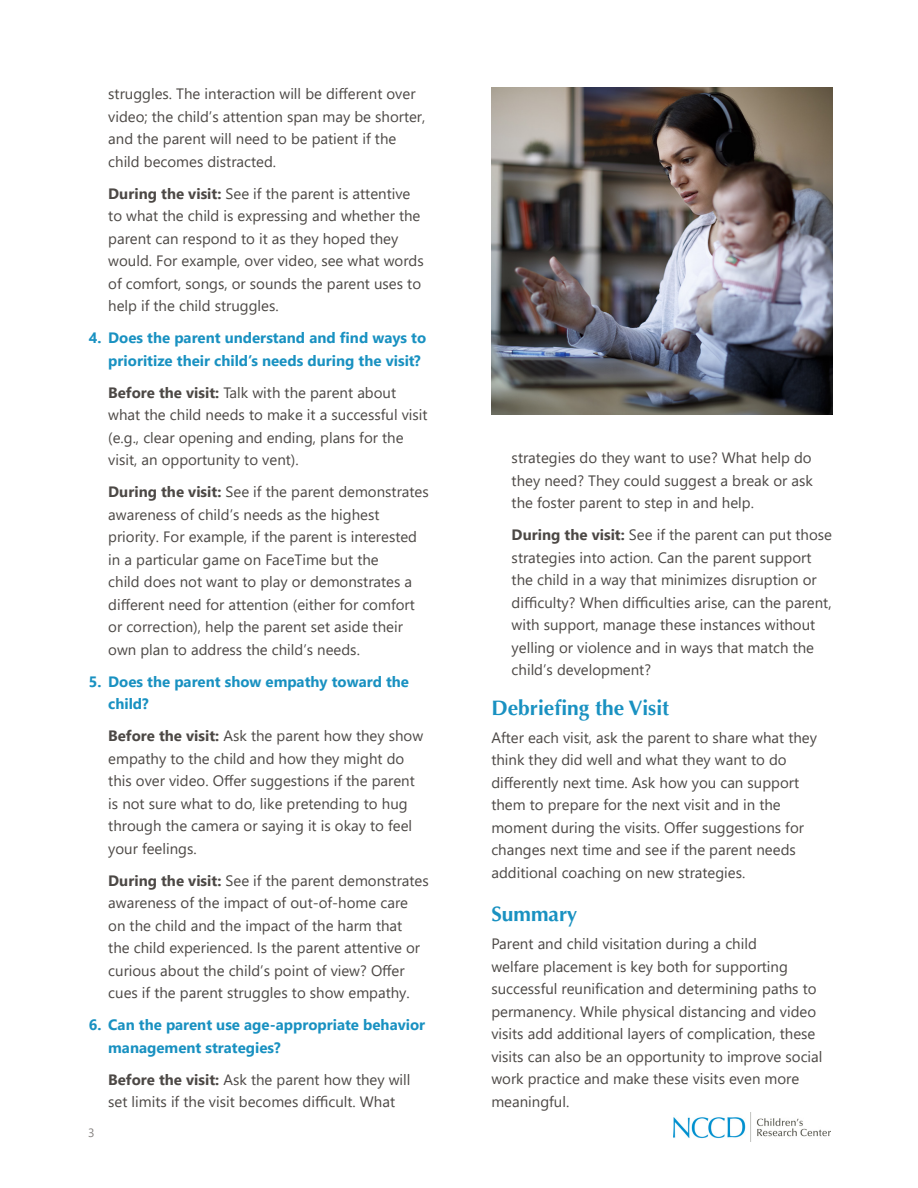
<style>
.page{position:relative;width:918px;height:1188px;background:#fff}
.page>*{position:absolute;margin:0;border:0;box-sizing:border-box;transform-origin:0 0}
.Heading_1{font:700 21px "Optima LT Std";color:#1991c1}
.Indented_text{font:15px/22.5px "Segoe UI";color:#4c4845}
.t1{font:700 15px/22.5px "Segoe UI";color:#1991c1}
.t2{font:12px "Segoe UI";color:#827f7d}
.s1{font-weight:700}
</style>
<div class="page">
<img style="left:674px;top:1113px;width:156px;height:29px">
<img style="left:491px;top:88px;width:341px;height:327px">
<p class="Indented_text" style="left:108px;top:82px;width:319px">struggles. The interaction will be different over video; the child’s attention span may be shorter, and the parent will need to be patient if the child becomes distracted.</p>
<p class="Indented_text" style="left:108px;top:181px;width:317px"><span class="s1">During the visit:</span> See if the parent is attentive to what the child is expressing and whether the parent can respond to it as they hoped they would. For example, over video, see what words of comfort, songs, or sounds the parent uses to help if the child struggles.</p>
<p class="t1" style="left:108px;top:326px;width:319px;text-indent:-20px">4. Does the parent understand and find ways to prioritize their child’s needs during the visit?</p>
<p class="Indented_text" style="left:108px;top:380px;width:321px"><span class="s1">Before the visit:</span> Talk with the parent about what the child needs to make it a successful visit (e.g., clear opening and ending, plans for the visit, an opportunity to vent).</p>
<p class="Indented_text" style="left:108px;top:479px;width:322px"><span class="s1">During the visit:</span> See if the parent demonstrates awareness of child’s needs as the highest priority. For example, if the parent is interested in a particular game on FaceTime but the<br>child does not want to play or demonstrates a different need for attention (either for comfort or correction), help the parent set aside their own plan to address the child’s needs.</p>
<p class="t1" style="left:108px;top:669px;width:302px;text-indent:-20px">5. Does the parent show empathy toward the child?</p>
<p class="Indented_text" style="left:108px;top:723px;width:317px"><span class="s1">Before the visit:</span> Ask the parent how they show empathy to the child and how they might do this over video. Offer suggestions if the parent is not sure what to do, like pretending to hug through the camera or saying it is okay to feel your feelings.</p>
<p class="Indented_text" style="left:108px;top:868px;width:322px"><span class="s1">During the visit:</span> See if the parent demonstrates awareness of the impact of out-of-home care on the child and the impact of the harm that<br>the child experienced. Is the parent attentive or curious about the child’s point of view? Offer cues if the parent struggles to show empathy.</p>
<p class="t1" style="left:108px;top:1012px;width:319px;text-indent:-20px">6. Can the parent use age-appropriate behavior management strategies?</p>
<p class="Indented_text" style="left:108px;top:1067px;width:304px"><span class="s1">Before the visit:</span> Ask the parent how they will set limits if the visit becomes difficult. What</p>
<p class="t2" style="left:88px;top:1121px;width:8px">3</p>
<p class="Indented_text" style="left:512px;top:445px;width:303px;text-align:justify">strategies do they want to use? What help do they need? They could suggest a break or ask the foster parent to step in and help.</p>
<p class="Indented_text" style="left:512px;top:522px;width:322px"><span class="s1">During the visit:</span> See if the parent can put those strategies into action. Can the parent support the child in a way that minimizes disruption or difficulty? When difficulties arise, can the parent, with support, manage these instances without yelling or violence and in ways that match the child’s development?</p>
<p class="Heading_1" style="left:491px;top:695px;width:179px">Debriefing the Visit</p>
<p class="Indented_text" style="left:491px;top:725px;width:327px">After each visit, ask the parent to share what they think they did well and what they want to do differently next time. Ask how you can support them to prepare for the next visit and in the moment during the visits. Offer suggestions for changes next time and see if the parent needs additional coaching on new strategies.</p>
<p class="Heading_1" style="left:491px;top:901px;width:87px">Summary</p>
<p class="Indented_text" style="left:491px;top:931px;width:333px">Parent and child visitation during a child<br>welfare placement is key both for supporting successful reunification and determining paths to permanency. While physical distancing and video visits add additional layers of complication, these visits can also be an opportunity to improve social work practice and make these visits even more meaningful.</p>
</div>
